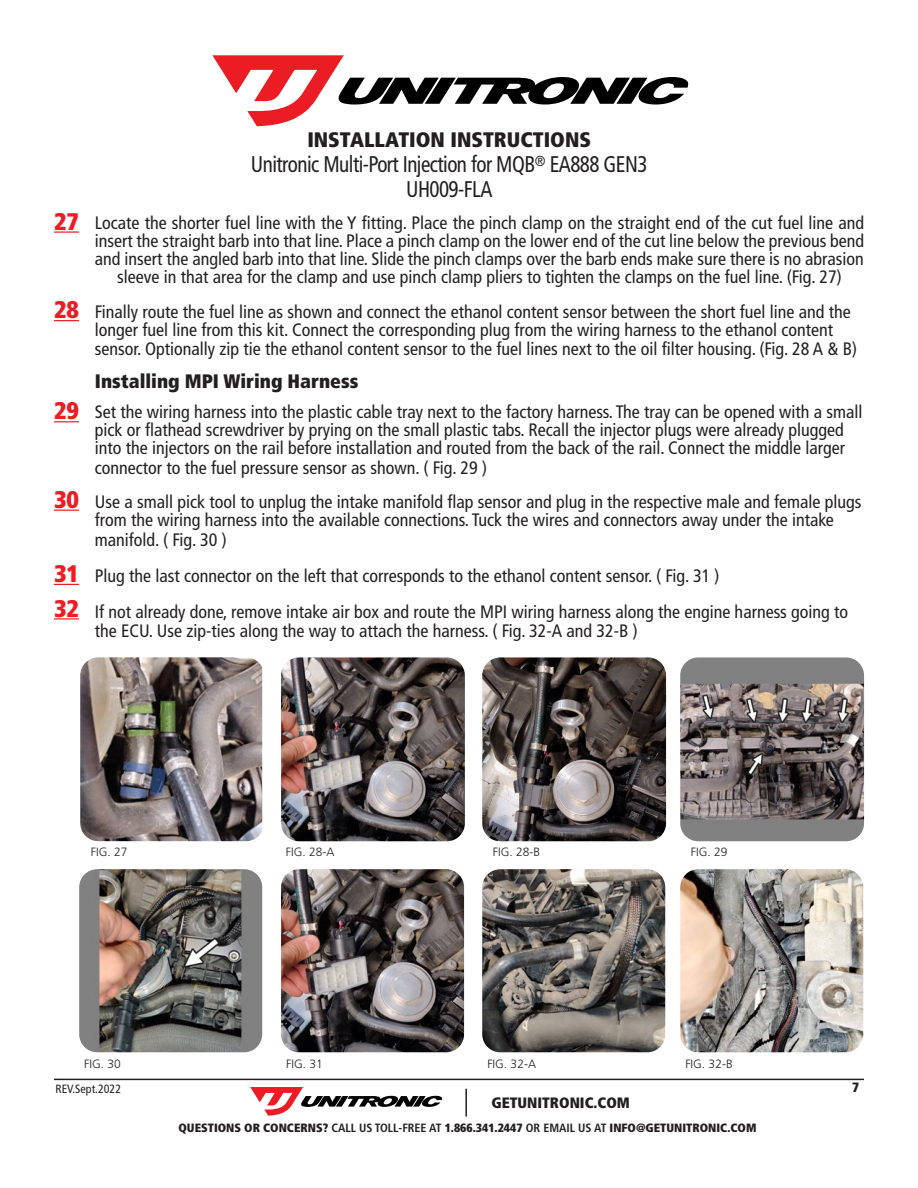
<style>
.page{position:relative;width:918px;height:1188px;background:#fff}
.page>*{position:absolute;margin:0;border:0;box-sizing:border-box;transform-origin:0 0}
.t1{font:900 condensed 24px "Frutiger LT Std";color:#ee1d23}
.t2{font:condensed 22.65px/25.2px "Frutiger LT Std";letter-spacing:-.025em;color:#231f20;text-align:center;scale:.93 1}
.t3{font:900 condensed 21px "Frutiger LT Std";color:#231f20}
.t4{font:900 condensed 19.5px "Frutiger LT Std";color:#231f20}
.t5{font:condensed 18px/18.8px "Frutiger LT Std";color:#231f20}
.t6{font:900 condensed 15px "Frutiger LT Std";color:#231f20}
.t7{font:900 condensed 13.5px "Frutiger LT Std";color:#231f20}
.t8{font:900 condensed 12px "Frutiger LT Std";color:#231f20}
.t9{font:300 12px "Frutiger LT Std";color:#231f20}
.t10{font:condensed 12px "Frutiger LT Std";color:#231f20}
.s1{font-weight:700}
</style>
<div class="page">
<hr style="left:54px;top:1079px;width:810px;height:1px;background:#231f20">
<hr style="left:465px;top:1089px;width:2px;height:28px;background:#231f20">
<svg style="left:250px;top:1087px;width:192px;height:29px"></svg>
<svg style="left:212px;top:55px;width:476px;height:71px"></svg>
<hr style="left:54px;top:231px;width:25px;height:2px;background:#ee1d23">
<svg style="left:54px;top:320px;width:25px;height:1px"></svg>
<svg style="left:54px;top:421px;width:25px;height:1px"></svg>
<svg style="left:54px;top:510px;width:25px;height:1px"></svg>
<svg style="left:54px;top:584px;width:25px;height:1px"></svg>
<svg style="left:54px;top:618px;width:25px;height:1px"></svg>
<img style="left:79px;top:869px;width:183px;height:183px">
<img style="left:281px;top:869px;width:183px;height:183px">
<img style="left:482px;top:869px;width:183px;height:183px">
<img style="left:680px;top:869px;width:183px;height:183px">
<img style="left:281px;top:657px;width:184px;height:184px">
<img style="left:482px;top:657px;width:184px;height:184px">
<img style="left:80px;top:657px;width:182px;height:184px">
<img style="left:680px;top:657px;width:184px;height:184px">
<p class="t1" style="left:54px;top:207px;width:26px">27</p>
<p class="t1" style="left:54px;top:295px;width:26px">28</p>
<p class="t1" style="left:54px;top:396px;width:26px">29</p>
<p class="t1" style="left:54px;top:485px;width:26px">30</p>
<p class="t1" style="left:54px;top:559px;width:26px">31</p>
<p class="t1" style="left:54px;top:593px;width:26px">32</p>
<p class="t3" style="left:307px;top:126px;width:285px">INSTALLATION INSTRUCTIONS</p>
<p class="t2" style="left:251px;top:151px;width:428px">Unitronic Multi-Port Injection for MQB<sup>®</sup> EA888 GEN3<br>UH009-FLA</p>
<p class="t5" style="left:95px;top:214px;width:771px;line-height:18px;text-align:center">Locate the shorter fuel line with the Y fitting. Place the pinch clamp on the straight end of the cut fuel line and insert the straight barb into that line. Place a pinch clamp on the lower end of the cut line below the previous bend and insert the angled barb into that line. Slide the pinch clamps over the barb ends make sure there is no abrasion sleeve in that area for the clamp and use pinch clamp pliers to tighten the clamps on the fuel line. (Fig. 27)</p>
<p class="t5" style="left:95px;top:302px;width:764px">Finally route the fuel line as shown and connect the ethanol content sensor between the short fuel line and the longer fuel line from this kit. Connect the corresponding plug from the wiring harness to the ethanol content sensor. Optionally zip tie the ethanol content sensor to the fuel lines next to the oil filter housing. (Fig. 28 A &amp; B)</p>
<p class="t4" style="left:95px;top:369px;width:265px">Installing MPI Wiring Harness</p>
<p class="t5" style="left:95px;top:403px;width:769px">Set the wiring harness into the plastic cable tray next to the factory harness. The tray can be opened with a small pick or flathead screwdriver by prying on the small plastic tabs. Recall the injector plugs were already plugged into the injectors on the rail before installation and routed from the back of the rail. Connect the middle larger connector to the fuel pressure sensor as shown. ( Fig. 29 )</p>
<p class="t5" style="left:95px;top:493px;width:768px">Use a small pick tool to unplug the intake manifold flap sensor and plug in the respective male and female plugs from the wiring harness into the available connections. Tuck the wires and connectors away under the intake manifold. ( Fig. 30 )</p>
<p class="t5" style="left:95px;top:566px;width:626px">Plug the last connector on the left that corresponds to the ethanol content sensor. ( Fig. 31 )</p>
<p class="t5" style="left:95px;top:602px;width:755px;line-height:19.5px">If not already done, remove intake air box and route the MPI wiring harness along the engine harness going to the ECU. Use zip-ties along the way to attach the harness. ( Fig. 32-A and 32-B )</p>
<p class="t9" style="left:91px;top:845px;width:38px">FIG. 27</p>
<p class="t9" style="left:286px;top:845px;width:50px">FIG. 28-A</p>
<p class="t9" style="left:493px;top:845px;width:49px">FIG. 28-B</p>
<p class="t9" style="left:691px;top:845px;width:38px">FIG. 29</p>
<p class="t9" style="left:84px;top:1057px;width:38px">FIG. 30</p>
<p class="t9" style="left:286px;top:1057px;width:38px">FIG. 31</p>
<p class="t9" style="left:487px;top:1057px;width:50px">FIG. 32-A</p>
<p class="t9" style="left:685px;top:1057px;width:49px">FIG. 32-B</p>
<p class="t10" style="left:56px;top:1081px;width:67px">REV.Sept.2022</p>
<p class="t6" style="left:491px;top:1094px;width:140px">GETUNITRONIC.COM</p>
<p class="t8" style="left:178px;top:1120px;width:580px">QUESTIONS OR CONCERNS? <span class="s1">CALL US TOLL-FREE AT</span> 1.866.341.2447 <span class="s1">OR EMAIL US AT</span> INFO@GETUNITRONIC.COM</p>
<p class="t7" style="left:852px;top:1079px;width:9px">7</p>
</div>
